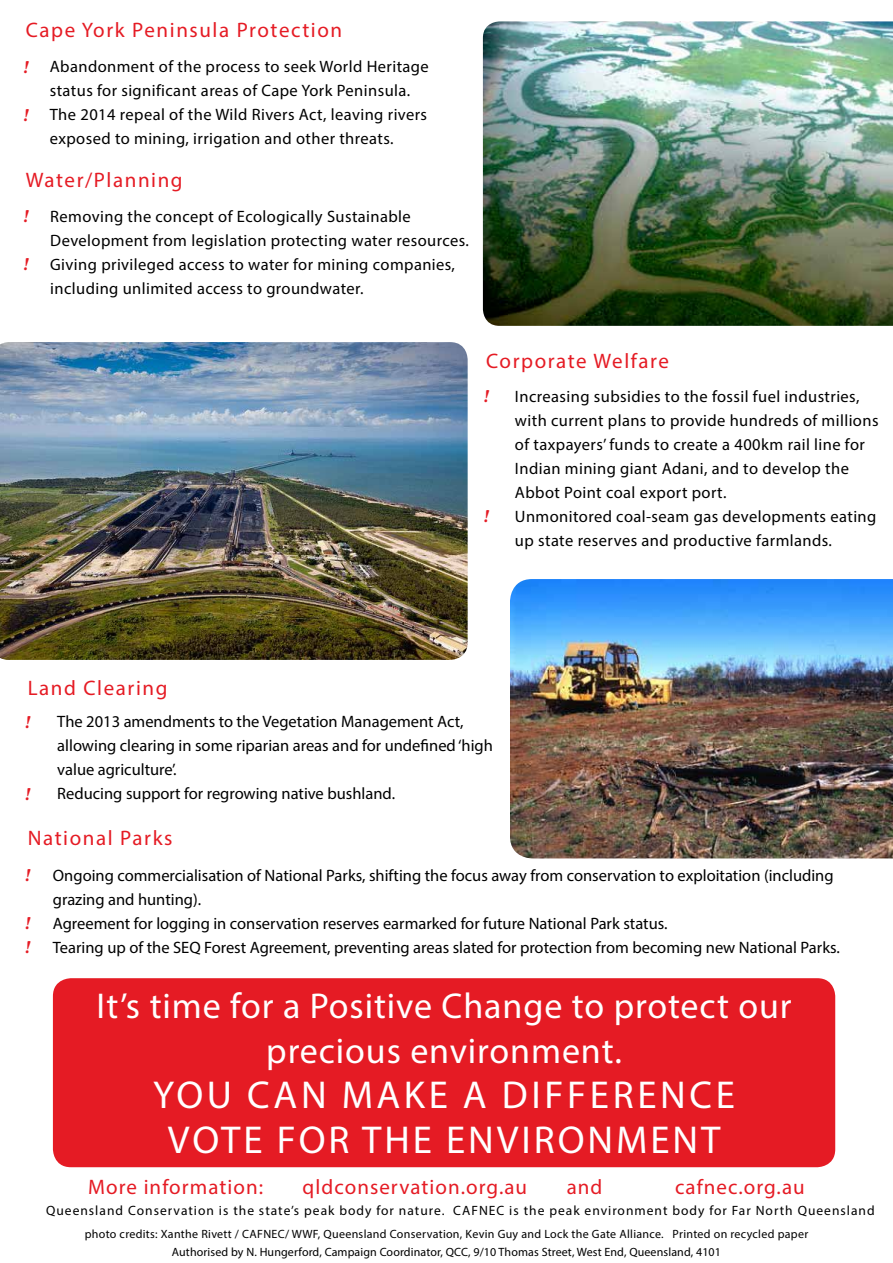
<style>
.page{position:relative;width:893px;height:1263px;background:#fff}
.page>*{position:absolute;margin:0;border:0;box-sizing:border-box;transform-origin:0 0}
.t1{font:39px/45px "Myriad Pro";letter-spacing:.075em;color:#fff;text-align:right}
.t2{font:36px/45px "Myriad Pro";letter-spacing:.025em;color:#fff;text-align:center}
.t3{font:21px "Myriad Pro";letter-spacing:.07em;color:#e51b24}
.t4{font:21px "Myriad Pro";letter-spacing:.05em;color:#e51b24}
.t5{font:italic 700 18px/24px "Minion Pro";color:#e51b24}
.t6{font:16.5px/24px "Myriad Pro";letter-spacing:.02em;color:#000}
.t7{font:16.5px/24px "Myriad Pro";color:#000}
.t8{font:13.5px "Myriad Pro";letter-spacing:.075em;color:#000}
.t9{font:12px "Myriad Pro";letter-spacing:.02em;color:#000}
</style>
<div class="page">
<div style="left:53px;top:978px;width:782px;height:189px;background:#e51b24;border-radius:18px"></div>
<img style="left:483px;top:21px;width:410px;height:305px">
<img style="left:0;top:342px;width:468px;height:318px">
<img style="left:510px;top:579px;width:383px;height:279px">
<p class="t3" style="left:26px;top:17px;width:318px">Cape York Peninsula Protection</p>
<p class="t5" style="left:23px;top:55px;width:6px">!</p>
<p class="t5" style="left:23px;top:103px;width:6px">!</p>
<p class="t6" style="left:50px;top:55px;width:381px">Abandonment of the process to seek World Heritage status for significant areas of Cape York Peninsula.<br>The 2014 repeal of the Wild Rivers Act, leaving rivers exposed to mining, irrigation and other threats.</p>
<p class="t3" style="left:26px;top:167px;width:158px">Water/Planning</p>
<p class="t5" style="left:23px;top:204px;width:6px">!</p>
<p class="t5" style="left:23px;top:252px;width:6px">!</p>
<p class="t6" style="left:50px;top:204px;width:420px">Removing the concept of Ecologically Sustainable Development from legislation protecting water resources.<br>Giving privileged access to water for mining companies, including unlimited access to groundwater.</p>
<p class="t3" style="left:486px;top:348px;width:184px">Corporate Welfare</p>
<p class="t5" style="left:484px;top:384px;width:6px">!</p>
<p class="t5" style="left:484px;top:504px;width:6px">!</p>
<p class="t6" style="left:515px;top:384px;width:365px">Increasing subsidies to the fossil fuel industries, with current plans to provide hundreds of millions of taxpayers’ funds to create a 400km rail line for Indian mining giant Adani, and to develop the Abbot Point coal export port.<br>Unmonitored coal-seam gas developments eating up state reserves and productive farmlands.</p>
<p class="t3" style="left:28px;top:675px;width:141px">Land Clearing</p>
<p class="t5" style="left:25px;top:710px;width:6px">!</p>
<p class="t5" style="left:25px;top:782px;width:6px">!</p>
<p class="t7" style="left:57px;top:709px;width:437px">The 2013 amendments to the Vegetation Management Act, allowing clearing in some riparian areas and for undefined ‘high value agriculture’.<br>Reducing support for regrowing native bushland.</p>
<p class="t3" style="left:28px;top:825px;width:146px">National Parks</p>
<p class="t7" style="left:53px;top:863px;width:788px">Ongoing commercialisation of National Parks, shifting the focus away from conservation to exploitation (including grazing and hunting).<br>Agreement for logging in conservation reserves earmarked for future National Park status.<br>Tearing up of the SEQ Forest Agreement, preventing areas slated for protection from becoming new National Parks.</p>
<p class="t5" style="left:25px;top:863px;width:6px">!</p>
<p class="t5" style="left:25px;top:911px;width:6px">! !</p>
<h2 class="t2" style="left:97px;top:982px;width:696px">It’s time for a Positive Change to protect our precious environment.</h2>
<h1 class="t1" style="left:153px;top:1071px;width:216px">You can make</h1>
<h1 class="t1" style="left:463px;top:1071px;width:149px">a differe</h1>
<h1 class="t1" style="left:168px;top:1071px;width:554px">nce<br>VOTE FOR THE ENVIRONMENT</h1>
<p class="t4" style="left:88px;top:1174px;width:176px">More information:</p>
<p class="t4" style="left:303px;top:1174px;width:226px">qldconservation.org.au</p>
<p class="t3" style="left:567px;top:1174px;width:37px">and</p>
<p class="t4" style="left:675px;top:1174px;width:131px">cafnec.org.au</p>
<p class="t8" style="left:46px;top:1202px;width:830px">Queensland Conservation is the state’s peak body for nature. CAFN EC is the peak environment body for Far North Queensland</p>
<p class="t9" style="left:85px;top:1227px;width:725px">photo credits: Xanthe Rivett / CAFN EC/ WWF, Queensland Conservation, Kevin Guy and Lock the Gate Alliance. Printed on recycled paper</p>
<p class="t9" style="left:172px;top:1244px;width:551px">Authorised by N. Hungerford, Campaign Coordinator, QCC, 9/10 Thomas Street, West End, Queensland, 4101</p>
</div>
